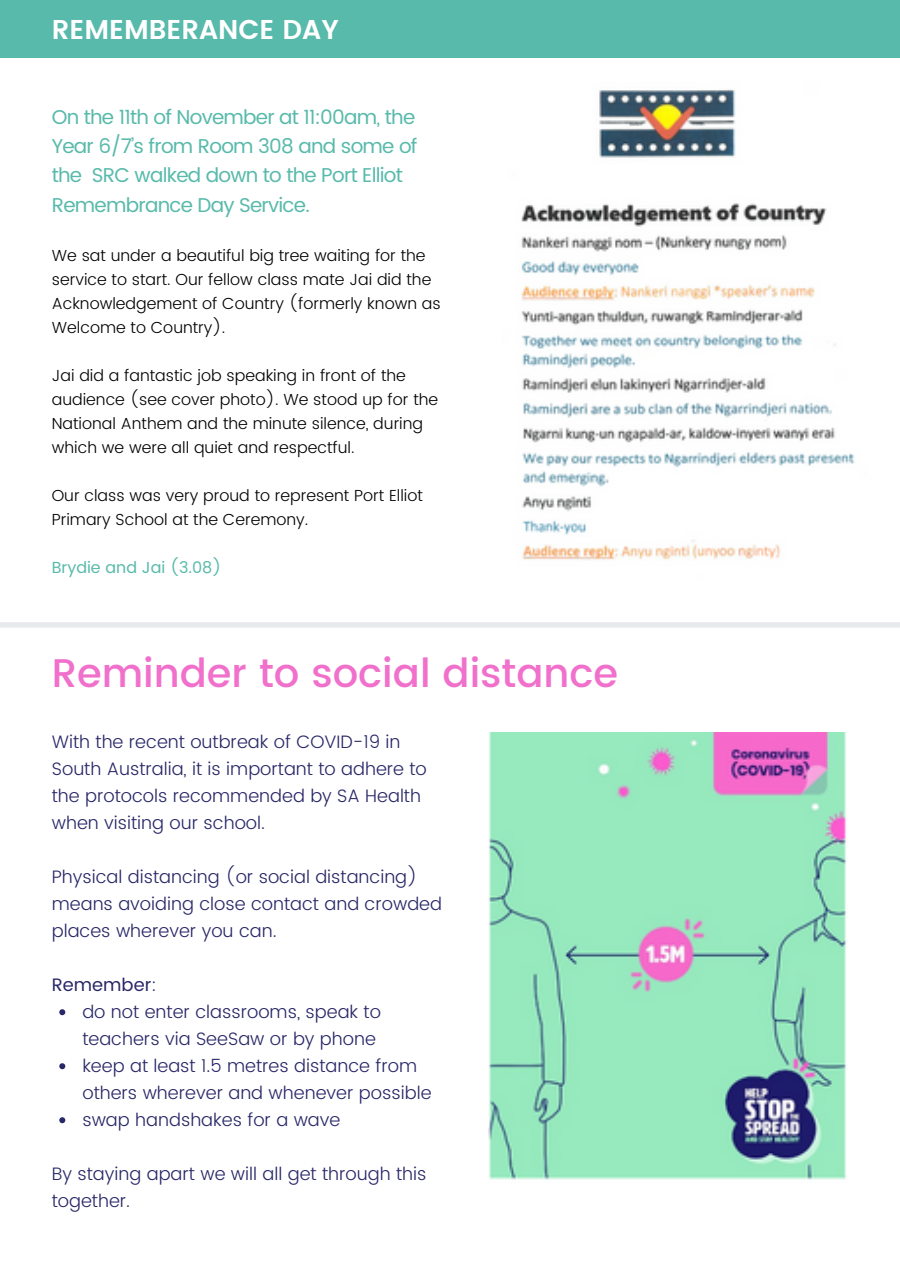
<style>
.page{position:relative;width:900px;height:1272px;background:#fff}
.page>*{position:absolute;margin:0;border:0;box-sizing:border-box;transform-origin:0 0}
.t1{font:500 40px "Poppins";color:#f070cb}
.t2{font:600 27.2px "Poppins";color:#fff}
.t3{font:20px/29.2px "Poppins";letter-spacing:-.035em;color:#58baab}
.t4{font:300 18px/27.2px "Poppins";color:#282767}
.t5{font:18px "Poppins";color:#282767}
.t6{font:300 16px/24px "Poppins";color:#000}
.t7{font:16px "Poppins";color:#58baab}
.s1{font-weight:300}
</style>
<div class="page">
<div style="left:0;top:0;width:900px;height:58px;background:#58baab"></div>
<svg style="left:0;top:622px;width:900px;height:6px"></svg>
<img style="left:521px;top:90px;width:334px;height:470px">
<img style="left:488px;top:733px;width:359px;height:447px">
<svg style="left:59px;top:1009px;width:6px;height:6px"></svg>
<svg style="left:59px;top:1063px;width:6px;height:6px"></svg>
<svg style="left:59px;top:1117px;width:6px;height:6px"></svg>
<h2 class="t2" style="left:52px;top:14px;width:288px">REMEMBERANCE DAY</h2>
<p class="t3" style="left:52px;top:102px;width:367px">On the 11th of November at 11:00am, the Year 6/7’s from Room 308 and some of the SRC walked down to the Port Elliot Remembrance Day Service.</p>
<p class="t6" style="left:52px;top:244px;width:390px">We sat under a beautiful big tree waiting for the service to start. Our fellow class mate Jai did the Acknowledgement of Country (formerly known as Welcome to Country).</p>
<p class="t6" style="left:52px;top:364px;width:388px">Jai did a fantastic job speaking in front of the audience (see cover photo). We stood up for the National Anthem and the minute silence, during which we were all quiet and respectful.</p>
<p class="t6" style="left:52px;top:484px;width:372px">Our class was very proud to represent Port Elliot<br>Primary School at the Ceremony.</p>
<p class="t7" style="left:52px;top:558px;width:171px">Brydie and Jai (3.08)</p>
<h1 class="t1" style="left:52px;top:650px;width:568px">Reminder to social distance</h1>
<p class="t4" style="left:52px;top:728px;width:376px">With the recent outbreak of COVID-19 in South Australia, it is important to adhere to the protocols recommended by SA Health when visiting our school.</p>
<p class="t4" style="left:52px;top:863px;width:392px">Physical distancing (or social distancing) means avoiding close contact and crowded places wherever you can.</p>
<p class="t5" style="left:52px;top:974px;width:106px">Remember<span class="s1">:</span></p>
<p class="t4" style="left:82px;top:998px;width:350px">do not enter classrooms, speak to teachers via SeeSaw or by phone<br>keep at least 1.5 metres distance from others wherever and whenever possible swap handshakes for a wave</p>
<p class="t4" style="left:52px;top:1160px;width:376px">By staying apart we will all get through this together.</p>
</div>
